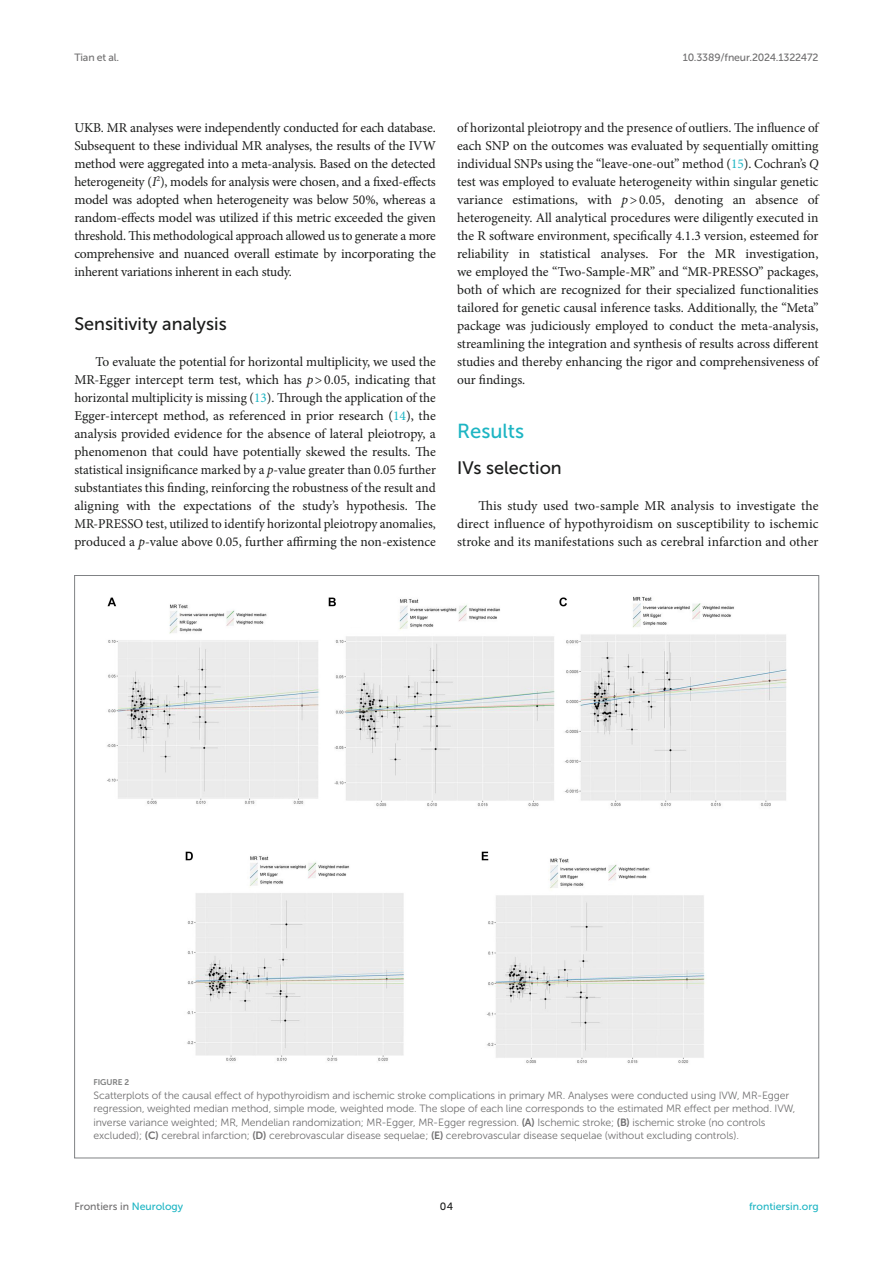
<style>
.page{position:relative;width:893px;height:1263px;background:#fff}
.page>*{position:absolute;margin:0;border:0;box-sizing:border-box;transform-origin:0 0}
.HEAD_1{font:20.25px "Museo Sans 500";color:#1db5c3}
.HEAD_2{font:18px "Museo Sans 500";color:#1b1c1b}
.HEAD_2_after_HEAD_1{font:18px "Museo Sans 500";color:#1b1c1b}
.TEXT_FLUSH{font:13.5px/18px "Minion Pro";letter-spacing:-.005em;color:#1b1c1b;text-align:justify}
.FIG_LEG{font:10.5px/13.5px "Museo Sans 300";letter-spacing:-.01em;color:#706f70}
.t1{font:10.5px "Museo Sans 500";letter-spacing:-.015em;color:#706f70}
.t2{font:10.5px "Museo Sans 500";color:#1db5c3}
.t3{font:10.5px "Museo Sans 500";color:#1b1c1b}
.FIG_HD{font:8.25px "Museo Sans 700";letter-spacing:-.01em;color:#7e7f7f}
.s1{font-style:italic}
.s2{color:#1db5c3}
.s3{font-family:"Museo Sans 700"}
</style>
<div class="page">
<img style="left:107px;top:596px;width:680px;height:468px">
<p class="t1" style="left:74px;top:51px;width:46px">Tian et al.</p>
<p class="t1" style="left:683px;top:51px;width:137px">10.3389/fneur.2024.1322472</p>
<p class="TEXT_FLUSH" style="left:74px;top:119px;width:363px">UKB. MR analyses were independently conducted for each database.<br>Subsequent to these individual MR analyses, the results of the IVW method were aggregated into a meta-analysis. Based on the detected heterogeneity (<span class="s1">I</span><sup>2</sup>), models for analysis were chosen, and a fixed-effects model was adopted when heterogeneity was below 50%, whereas a random-effects model was utilized if this metric exceeded the given threshold. This methodological approach allowed us to generate a more comprehensive and nuanced overall estimate by incorporating the inherent variations inherent in each study.</p>
<p class="HEAD_2" style="left:74px;top:314px;width:154px">Sensitivity analysis</p>
<p class="TEXT_FLUSH" style="left:74px;top:353px;width:363px;text-indent:21px">To evaluate the potential for horizontal multiplicity, we used the MR-Egger intercept term test, which has <span class="s1">p</span>&gt;0.05, indicating that horizontal multiplicity is missing (<span class="s2">13</span>). Through the application of the Egger-intercept method, as referenced in prior research (<span class="s2">14</span>), the analysis provided evidence for the absence of lateral pleiotropy, a phenomenon that could have potentially skewed the results. The statistical insignificance marked by a <span class="s1">p</span>-value greater than 0.05 further substantiates this finding, reinforcing the robustness of the result and aligning with the expectations of the study’s hypothesis. The MR-PRESSO test, utilized to identify horizontal pleiotropy anomalies, produced a <span class="s1">p</span>-value above 0.05, further affirming the non-existence</p>
<p class="TEXT_FLUSH" style="left:457px;top:119px;width:363px">of horizontal pleiotropy and the presence of outliers. The influence of each SNP on the outcomes was evaluated by sequentially omitting individual SNPs using the “leave-one-out” method (<span class="s2">15</span>). Cochran’s <span class="s1">Q </span>test was employed to evaluate heterogeneity within singular genetic variance estimations, with <span class="s1">p</span>&gt;0.05, denoting an absence of heterogeneity. All analytical procedures were diligently executed in the R software environment, specifically 4.1.3 version, esteemed for reliability in statistical analyses. For the MR investigation, we employed the “Two-Sample-MR” and “MR-PRESSO” packages, both of which are recognized for their specialized functionalities tailored for genetic causal inference tasks. Additionally, the “Meta” package was judiciously employed to conduct the meta-analysis, streamlining the integration and synthesis of results across different studies and thereby enhancing the rigor and comprehensiveness of our findings.</p>
<p class="HEAD_1" style="left:457px;top:420px;width:69px">Results</p>
<p class="HEAD_2_after_HEAD_1" style="left:457px;top:458px;width:106px">IVs selection</p>
<p class="TEXT_FLUSH" style="left:457px;top:497px;width:363px;text-indent:21px">This study used two-sample MR analysis to investigate the direct influence of hypothyroidism on susceptibility to ischemic stroke and its manifestations such as cerebral infarction and other</p>
<p class="FIG_HD" style="left:94px;top:1077px;width:37px">FIGURE 2</p>
<p class="FIG_LEG" style="left:94px;top:1088px;width:703px">Scatterplots of the causal effect of hypothyroidism and ischemic stroke complications in primary MR. Analyses were conducted using IVW, MR-Egger regression, weighted median method, simple mode, weighted mode. The slope of each line corresponds to the estimated MR effect per method. IVW, inverse variance weighted; MR, Mendelian randomization; MR-Egger, MR-Egger regression. <span class="s3">(A)</span> Ischemic stroke; <span class="s3">(B)</span> ischemic stroke (no controls excluded); <span class="s3">(C)</span> cerebral infarction; <span class="s3">(D)</span> cerebrovascular disease sequelae; <span class="s3">(E)</span> cerebrovascular disease sequelae (without excluding controls).</p>
<p class="t1" style="left:74px;top:1200px;width:110px">Frontiers in <span class="s2">Neurology</span></p>
<p class="t3" style="left:440px;top:1200px;width:15px">04</p>
<p class="t2" style="left:749px;top:1200px;width:71px">frontiersin.org</p>
</div>
